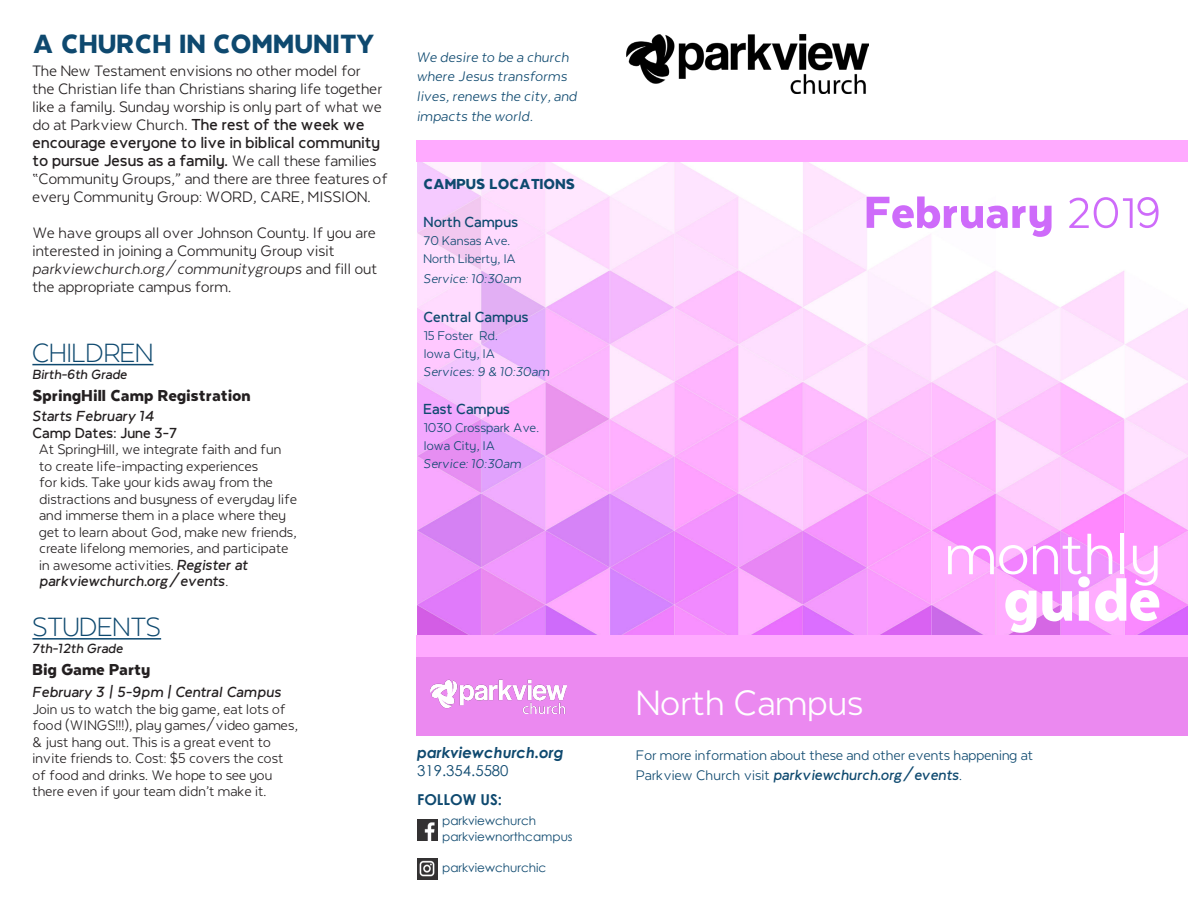
<style>
.page{position:relative;width:1188px;height:918px;background:#fff}
.page>*{position:absolute;margin:0;border:0;box-sizing:border-box;transform-origin:0 0}
.t1{font:69px "Brentwood Baptist";color:#fff}
.t2{font:900 69px "Brentwood Baptist";color:#fff}
.t3{font:900 51px "Brentwood Baptist";color:#ce6bfa}
.t4{font:42px "Brentwood Baptist";color:#fff}
.t5{font:900 30px "Brentwood Baptist";color:#0e496f}
.t6{font:300 30px "Brentwood Baptist";color:#0e496f}
.t7{font:18px/18px "Brentwood Baptist";color:#231f20}
.t8{font:900 18px "Brentwood Baptist";color:#231f20}
.t9{font:16.5px/16.5px "Brentwood Baptist";color:#231f20}
.t10{font:italic 16.5px/19.8px "Brentwood Baptist";color:#0e496f}
.t11{font:16.5px "Brentwood Baptist";color:#0e496f}
.t12{font:italic 700 16.5px "Brentwood Baptist";color:#0e496f}
.t13{font:italic 700 16.5px "Brentwood Baptist";color:#231f20}
.t14{font:700 16.5px "Brentwood Baptist";color:#0e496f}
.t15{font:700 16.5px "Brentwood Baptist";color:#231f20}
.t16{font:900 16.5px "Brentwood Baptist";color:#0e496f}
.t17{font:15px "Brentwood Baptist";color:#0e496f}
.t18{font:italic 15px "Brentwood Baptist";color:#0e496f}
.t19{font:italic 700 15px "Brentwood Baptist";color:#231f20}
.t20{font:italic 700 15px "Century Gothic";color:#0e496f}
.t21{font:15px "Century Gothic";color:#0e496f}
.t22{font:700 15px "Century Gothic";color:#0e496f}
.t23{font:12px "Century Gothic";color:#0e496f}
.s1{font-weight:700}
.s2{font-style:italic}
.s3{font-weight:700;font-style:italic}
.s4{font-weight:400}
.s5{font-weight:400;font-style:normal}
</style>
<div class="page">
<div style="left:417px;top:656px;width:771px;height:80px;background:#eb89f0"></div>
<img style="left:417px;top:162px;width:771px;height:473px">
<img style="left:626px;top:34px;width:242px;height:59px">
<img style="left:431px;top:679px;width:136px;height:34px">
<img style="left:417px;top:819px;width:20px;height:22px">
<img style="left:417px;top:858px;width:20px;height:22px">
<div style="left:417px;top:140px;width:771px;height:22px;background:#faf"></div>
<div style="left:417px;top:635px;width:771px;height:21px;background:#faf"></div>
<hr style="left:32px;top:364px;width:121px;height:1px;background:#0e496f">
<hr style="left:32px;top:638px;width:129px;height:2px;background:#0e496f">
<p class="t5" style="left:32px;top:22px;width:344px">A CHURCH IN COMMUNITY</p>
<p class="t7" style="left:32px;top:60px;width:357px">The New Testament envisions no other model for<br>the Christian life than Christians sharing life together like a family. Sunday worship is only part of what we do at Parkview Church. <span class="s1">The rest of the week we encourage everyone to live in biblical community to pursue Jesus as a family.</span> We call these families “Community Groups," and there are three features of every Community Group: WORD, CARE, MISSION.</p>
<p class="t7" style="left:32px;top:222px;width:345px">We have groups all over Johnson County. If you are interested in joining a Community Group visit</p>
<p class="t7" style="left:32px;top:258px;width:347px"><span class="s2">parkviewchurch.org/communitygroups</span> and fill out the appropriate campus form.</p>
<p class="t6" style="left:32px;top:331px;width:123px">CHILDREN</p>
<p class="t8" style="left:32px;top:383px;width:220px">SpringHill Camp Registration</p>
<p class="t13" style="left:32px;top:404px;width:124px">Starts February 14</p>
<p class="t15" style="left:32px;top:421px;width:146px">Camp Dates: June 3-7</p>
<p class="t9" style="left:39px;top:440px;width:259px">At SpringHill, we integrate faith and fun to create life-impacting experiences<br>for kids. Take your kids away from the distractions and busyness of everyday life and immerse them in a place where they get to learn about God, make new friends, create lifelong memories, and participate in awesome activities. <span class="s3">Register at parkviewchurch.org/events</span>.</p>
<p class="t6" style="left:32px;top:606px;width:130px">STUDENTS</p>
<p class="t8" style="left:32px;top:657px;width:120px">Big Game Party</p>
<p class="t13" style="left:32px;top:680px;width:251px">February 3 | 5-9pm | Central Campus</p>
<p class="t9" style="left:32px;top:699px;width:267px">Join us to watch the big game, eat lots of food (WINGS!!!), play games/video games, &amp; just hang out. This is a great event to invite friends to. Cost: $5 covers the cost of food and drinks. We hope to see you there even if your team didn't make it.</p>
<p class="t19" style="left:32px;top:364px;width:97px">Birth-6th Grade</p>
<p class="t19" style="left:32px;top:638px;width:92px">7th-12th Grade</p>
<p class="t10" style="left:417px;top:46px;width:162px">We desire to be a church where Jesus transforms lives, renews the city, and impacts the world.</p>
<p class="t16" style="left:424px;top:172px;width:153px">CAMPUS LOCATIONS</p>
<p class="t14" style="left:424px;top:210px;width:96px">North Campus</p>
<p class="t17" style="left:424px;top:230px;width:88px">70 Kansas Ave.</p>
<p class="t17" style="left:424px;top:248px;width:94px">North Liberty, IA</p>
<p class="t18" style="left:424px;top:268px;width:99px">Service: 10:30am</p>
<p class="t14" style="left:424px;top:306px;width:107px">Central Campus</p>
<p class="t17" style="left:424px;top:325px;width:76px">15 Foster Rd.</p>
<p class="t17" style="left:424px;top:343px;width:73px">Iowa City, IA</p>
<p class="t18" style="left:424px;top:361px;width:128px">Services: 9 &amp; 10:30am</p>
<p class="t14" style="left:424px;top:397px;width:88px">East Campus</p>
<p class="t17" style="left:424px;top:417px;width:117px">1030 Crosspark Ave.</p>
<p class="t17" style="left:424px;top:435px;width:73px">Iowa City, IA</p>
<p class="t18" style="left:424px;top:453px;width:99px">Service: 10:30am</p>
<p class="t20" style="left:417px;top:742px;width:148px">parkviewchurch.org</p>
<p class="t21" style="left:417px;top:761px;width:93px">319.354.5580</p>
<p class="t22" style="left:417px;top:790px;width:86px">FOLLOW US:</p>
<p class="t23" style="left:442px;top:813px;width:95px">parkviewchurch</p>
<p class="t23" style="left:442px;top:861px;width:105px">parkviewchurchic</p>
<p class="t23" style="left:442px;top:830px;width:132px">parkviewnorthcampus</p>
<p class="t3" style="left:865px;top:176px;width:298px">February <span class="s4">2019</span></p>
<p class="t1" style="left:945px;top:506px;width:218px">monthly</p>
<p class="t2" style="left:1004px;top:550px;width:158px">guide</p>
<p class="t4" style="left:636px;top:674px;width:229px">North Campus</p>
<p class="t11" style="left:636px;top:744px;width:399px">For more information about these and other events happening at</p>
<p class="t12" style="left:636px;top:764px;width:328px"><span class="s5">Parkview Church visit</span> parkviewchurch.org/events<span class="s5">.</span></p>
</div>
